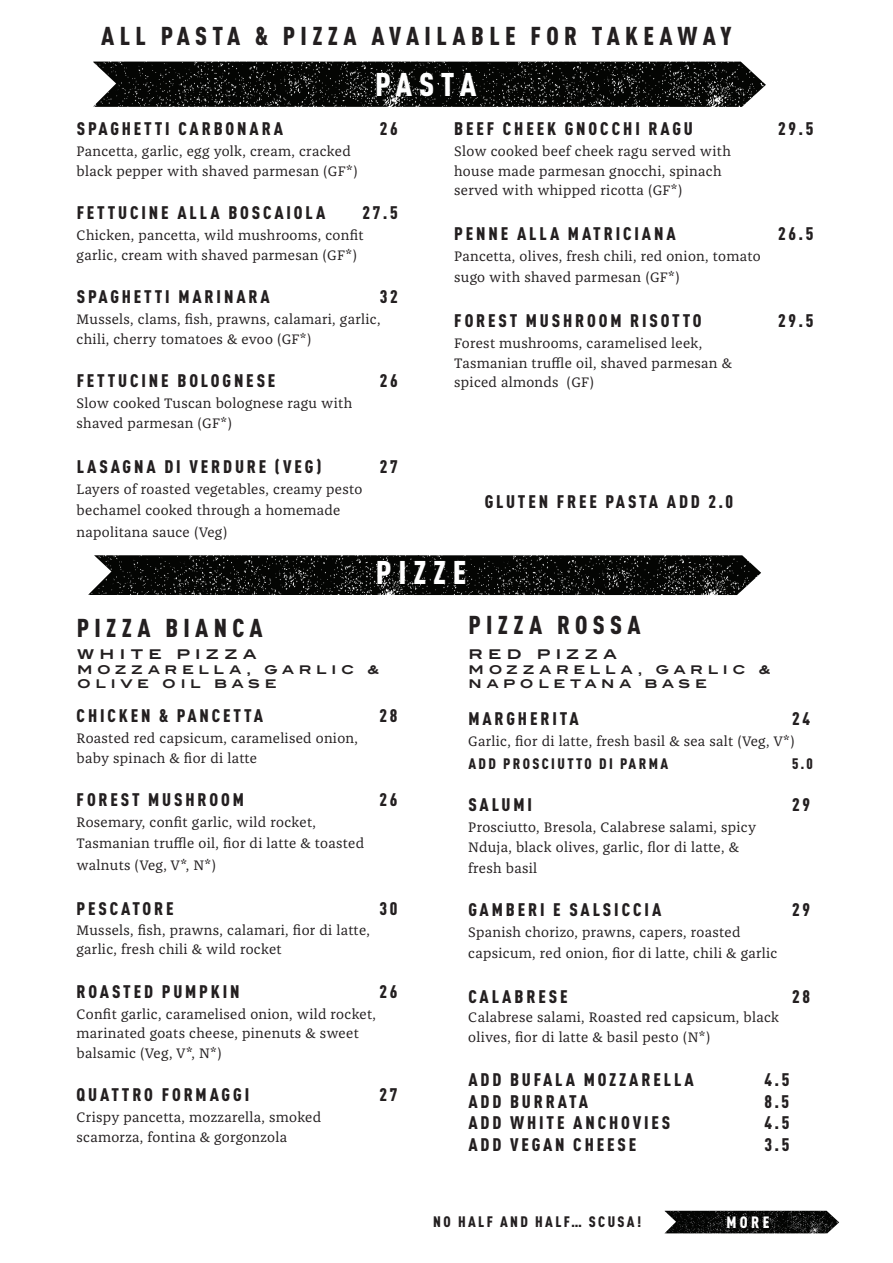
<style>
.page{position:relative;width:893px;height:1263px;background:#fff}
.page>*{position:absolute;margin:0;border:0;box-sizing:border-box;transform-origin:0 0}
.t1{font:900 condensed 32.4px "DIN Pro";letter-spacing:.21em;color:#fff}
.t2{font:900 condensed 25.5px "DIN Pro";letter-spacing:.21em;color:#231f20}
.Headings{font:900 condensed 18px "DIN Pro";letter-spacing:.16em;color:#231f20}
.t3{font:900 condensed 16.2px "DIN Pro";color:#fff}
.Headings-2{font:900 condensed 15px "DIN Pro";letter-spacing:.16em;color:#231f20}
.Descriptions{font:14.25px/19.5px "Franziska Pro";letter-spacing:.02em;color:#231f20}
.Headings-3{font:14.25px "Franziska Pro";letter-spacing:.02em;color:#231f20}
.t4{font:700 13.5px "Blair ITC Std";letter-spacing:.4em;color:#231f20}
.t5{font:700 12px/14.4px "Blair ITC Std";letter-spacing:.39em;color:#231f20}
</style>
<div class="page">
<img style="left:93px;top:62px;width:324px;height:45px">
<img style="left:417px;top:62px;width:349px;height:45px">
<img style="left:89px;top:555px;width:323px;height:40px">
<img style="left:412px;top:555px;width:349px;height:40px">
<img style="left:665px;top:1211px;width:174px;height:22px">
<p class="t2" style="left:101px;top:17px;width:632px">ALL PASTA &amp; PIZZA AVAILABLE FOR TAKEAWAY</p>
<p class="t1" style="left:375px;top:60px;width:103px">PASTA</p>
<p class="Headings" style="left:454px;top:115px;width:240px">BEEF CHEEK GNOCCHI RAGU</p>
<p class="Headings" style="left:778px;top:115px;width:37px">29.5</p>
<p class="Descriptions" style="left:454px;top:142px;width:278px">Slow cooked beef cheek ragu served with house made parmesan gnocchi, spinach served with whipped ricotta (GF*)</p>
<p class="Headings" style="left:454px;top:220px;width:223px">PENNE ALLA MATRICIANA</p>
<p class="Headings" style="left:778px;top:220px;width:37px">26.5</p>
<p class="Descriptions" style="left:454px;top:246px;width:308px;line-height:21px">Pancetta, olives, fresh chili, red onion, tomato sugo with shaved parmesan (GF*)</p>
<p class="Headings" style="left:454px;top:307px;width:249px">FOREST MUSHROOM RISOTTO</p>
<p class="Headings" style="left:778px;top:307px;width:37px">29.5</p>
<p class="Descriptions" style="left:454px;top:334px;width:279px">Forest mushrooms, caramelised leek,<br>Tasmanian truffle oil, shaved parmesan &amp; spiced almonds (GF)</p>
<p class="Headings" style="left:77px;top:115px;width:208px">SPAGHETTI CARBONARA</p>
<p class="Headings" style="left:380px;top:115px;width:19px">26</p>
<p class="Descriptions" style="left:77px;top:142px;width:282px">Pancetta, garlic, egg yolk, cream, cracked black pepper with shaved parmesan (GF*)</p>
<p class="Headings" style="left:77px;top:199px;width:250px">FETTUCINE ALLA BOSCAIOLA</p>
<p class="Headings" style="left:363px;top:199px;width:37px">27.5</p>
<p class="Descriptions" style="left:77px;top:226px;width:288px">Chicken, pancetta, wild mushrooms, confit garlic, cream with shaved parmesan (GF*)</p>
<p class="Headings" style="left:77px;top:283px;width:195px">SPAGHETTI MARINARA</p>
<p class="Headings" style="left:380px;top:283px;width:19px">32</p>
<p class="Descriptions" style="left:77px;top:310px;width:305px">Mussels, clams, fish, prawns, calamari, garlic, chili, cherry tomatoes &amp; evoo (GF*)</p>
<p class="Headings" style="left:77px;top:367px;width:200px">FETTUCINE BOLOGNESE</p>
<p class="Headings" style="left:380px;top:367px;width:19px">26</p>
<p class="Descriptions" style="left:77px;top:394px;width:277px">Slow cooked Tuscan bolognese ragu with shaved parmesan (GF*)</p>
<p class="Headings" style="left:77px;top:453px;width:246px">LASAGNA DI VERDURE (VEG)</p>
<p class="Headings" style="left:380px;top:453px;width:19px">27</p>
<p class="Headings-3" style="left:77px;top:480px;width:287px">Layers of roasted vegetables, creamy pesto</p>
<p class="Headings-3" style="left:77px;top:501px;width:265px">bechamel cooked through a homemade</p>
<p class="Headings-3" style="left:77px;top:524px;width:152px">napolitana sauce (Veg)</p>
<p class="Headings" style="left:485px;top:488px;width:250px">GLUTEN FREE PASTA ADD 2.0</p>
<p class="t2" style="left:77px;top:609px;width:188px">PIZZA BIANCA</p>
<p class="t1" style="left:376px;top:548px;width:92px">PIZZE</p>
<p class="t2" style="left:468px;top:606px;width:174px">PIZZA ROSSA</p>
<p class="t4" style="left:77px;top:646px;width:181px">WHITE PIZZA</p>
<p class="t5" style="left:77px;top:662px;width:304px">MOZZARELLA, GARLIC &amp;<br>OLIVE OIL BASE</p>
<p class="Headings" style="left:77px;top:702px;width:188px">CHICKEN &amp; PANCETTA</p>
<p class="Headings" style="left:380px;top:702px;width:19px">28</p>
<p class="Descriptions" style="left:77px;top:728px;width:283px">Roasted red capsicum, caramelised onion, baby spinach &amp; fior di latte</p>
<p class="Headings" style="left:77px;top:786px;width:169px">FOREST MUSHROOM</p>
<p class="Headings" style="left:380px;top:786px;width:19px">26</p>
<p class="Descriptions" style="left:77px;top:812px;width:241px">Rosemary, confit garlic, wild rocket,</p>
<p class="Descriptions" style="left:77px;top:832px;width:289px;line-height:21.6px">Tasmanian truffle oil, fior di latte &amp; toasted walnuts (Veg, V*, N*)</p>
<p class="Headings" style="left:77px;top:895px;width:99px">PESCATORE</p>
<p class="Headings" style="left:380px;top:895px;width:19px">30</p>
<p class="Descriptions" style="left:77px;top:920px;width:295px">Mussels, fish, prawns, calamari, fior di latte, garlic, fresh chili &amp; wild rocket</p>
<p class="Headings" style="left:77px;top:978px;width:165px">ROASTED PUMPKIN</p>
<p class="Headings" style="left:380px;top:978px;width:19px">26</p>
<p class="Descriptions" style="left:77px;top:1004px;width:301px">Confit garlic, caramelised onion, wild rocket, marinated goats cheese, pinenuts &amp; sweet balsamic (Veg, V*, N*)</p>
<p class="Headings" style="left:77px;top:1081px;width:174px">QUATTRO FORMAGGI</p>
<p class="Headings" style="left:380px;top:1081px;width:19px">27</p>
<p class="Descriptions" style="left:77px;top:1108px;width:246px">Crispy pancetta, mozzarella, smoked scamorza, fontina &amp; gorgonzola</p>
<p class="t4" style="left:469px;top:646px;width:150px">RED PIZZA</p>
<p class="t5" style="left:469px;top:662px;width:304px">MOZZARELLA, GARLIC &amp;</p>
<p class="t5" style="left:469px;top:676px;width:240px">NAPOLETANA BASE</p>
<p class="Headings" style="left:468px;top:705px;width:112px">MARGHERITA</p>
<p class="Headings" style="left:792px;top:705px;width:19px">24</p>
<p class="Descriptions" style="left:468px;top:731px;width:328px">Garlic, fior di latte, fresh basil &amp; sea salt (Veg, V*)</p>
<p class="Headings-2" style="left:468px;top:752px;width:201px">ADD PROSCIUTTO DI PARMA</p>
<p class="Headings-2" style="left:792px;top:752px;width:22px">5.0</p>
<p class="Headings" style="left:468px;top:791px;width:65px">SALUMI</p>
<p class="Headings" style="left:792px;top:791px;width:19px">29</p>
<p class="Descriptions" style="left:468px;top:817px;width:289px">Prosciutto, Bresola, Calabrese salami, spicy<br>Nduja, black olives, garlic, flor di latte, &amp;</p>
<p class="Descriptions" style="left:468px;top:858px;width:70px">fresh basil</p>
<p class="Headings" style="left:468px;top:896px;width:194px">GAMBERI E SALSICCIA</p>
<p class="Headings" style="left:792px;top:896px;width:19px">29</p>
<p class="Descriptions" style="left:468px;top:922px;width:311px;line-height:21px">Spanish chorizo, prawns, capers, roasted capsicum, red onion, fior di latte, chili &amp; garlic</p>
<p class="Headings" style="left:468px;top:983px;width:101px">CALABRESE</p>
<p class="Headings" style="left:792px;top:983px;width:19px">28</p>
<p class="Descriptions" style="left:468px;top:1008px;width:312px">Calabrese salami, Roasted red capsicum, black olives, fior di latte &amp; basil pesto (N*)</p>
<p class="Headings" style="left:468px;top:1066px;width:227px">ADD BUFALA MOZZARELLA</p>
<p class="Headings" style="left:764px;top:1066px;width:26px">4.5</p>
<p class="Headings" style="left:468px;top:1087px;width:121px">ADD BURRATA</p>
<p class="Headings" style="left:764px;top:1087px;width:26px">8.5</p>
<p class="Headings" style="left:468px;top:1109px;width:203px">ADD WHITE ANCHOVIES</p>
<p class="Headings" style="left:764px;top:1109px;width:26px">4.5</p>
<p class="Headings" style="left:468px;top:1131px;width:169px">ADD VEGAN CHEESE</p>
<p class="Headings" style="left:764px;top:1131px;width:26px">3.5</p>
<p class="Headings-2" style="left:433px;top:1210px;width:209px">NO HALF AND HALF… SCUSA!</p>
<p class="t3" style="left:726px;top:1210px;width:45px">MORE</p>
</div>
